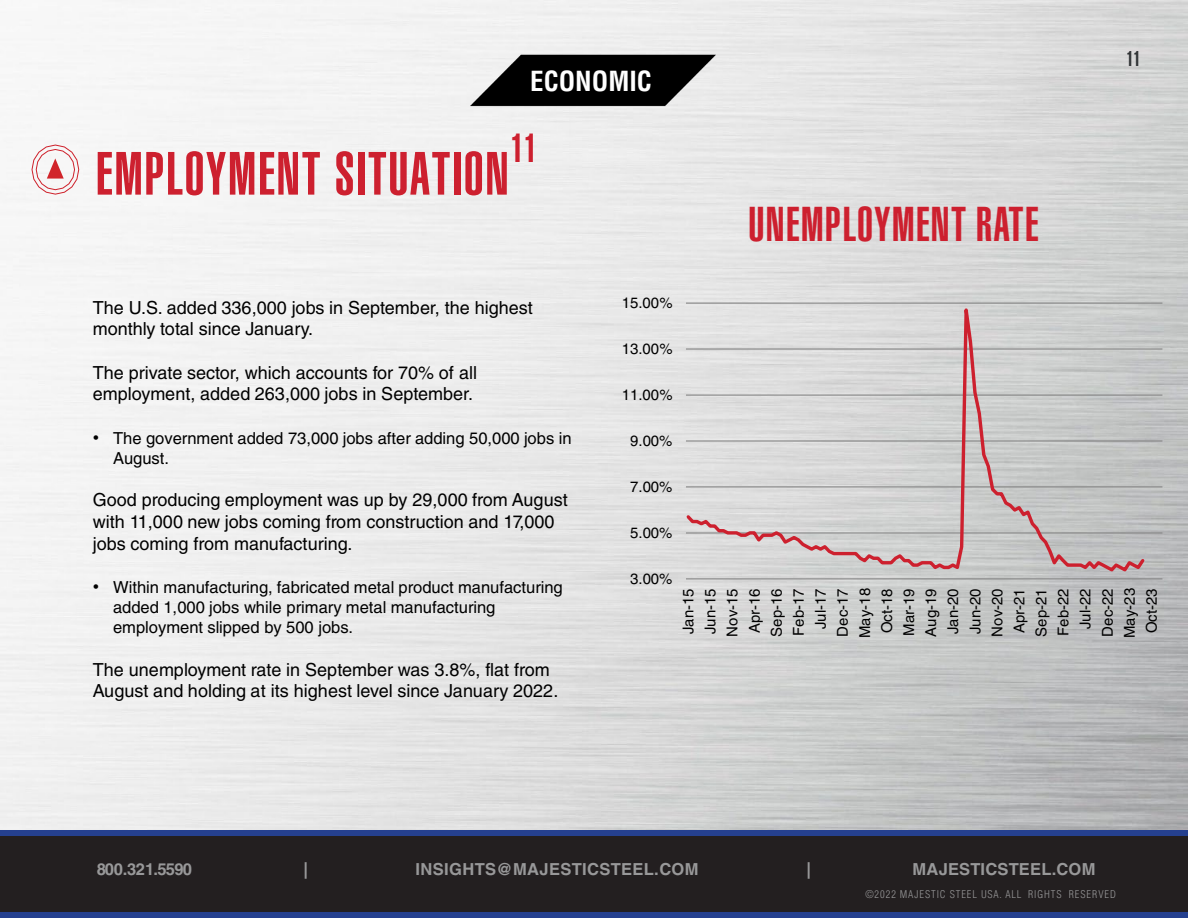
<style>
.page{position:relative;width:1188px;height:918px;background:#fff}
.page>*{position:absolute;margin:0;border:0;box-sizing:border-box;transform-origin:0 0}
.t1{font:60px "Helvetica LT Std Ultra Comp";letter-spacing:.025em;color:#cd202f}
.t2{font:48px "Helvetica LT Std Ultra Comp";letter-spacing:.03em;color:#cd202f}
.t3{font:39.9px "Helvetica LT Std Ultra Comp";color:#cd202f}
.t4{font:700 condensed 27px "Helvetica LT Std";color:#fff}
.t5{font:21px "Helvetica LT Std Ultra Comp";color:#303335}
.t6{font:18px/21.6px "Helvetica LT Std";letter-spacing:.005em;color:#000}
.t7{font:16.5px/20px "Helvetica LT Std";color:#000}
.t8{font:700 16.5px "Helvetica LT Std";letter-spacing:.015em;color:#989899}
.t9{font:700 16.5px "Helvetica LT Std";letter-spacing:-.045em;color:#989899}
.t10{font:15px "Helvetica LT Std";color:#000}
.t11{font:300 condensed 10.5px "Helvetica LT Std";letter-spacing:.09em;color:#989899}
.s1{font-family:"Arial";font-size:18px}
</style>
<div class="page">
<img style="left:469px;top:26px;width:250px;height:106px">
<div style="left:0;top:833px;width:1188px;height:82px;background:#231f20"></div>
<div style="left:0;top:912px;width:1188px;height:6px;background:#25408f"></div>
<div style="left:0;top:830px;width:1188px;height:6px;background:#25408f"></div>
<svg style="left:31px;top:144px;width:49px;height:51px"></svg>
<hr style="left:686px;top:532px;width:476px;height:2px;background:#868686">
<hr style="left:686px;top:486px;width:476px;height:1px;background:#868686">
<hr style="left:686px;top:440px;width:476px;height:2px;background:#868686">
<hr style="left:686px;top:395px;width:476px;height:1px;background:#868686">
<hr style="left:686px;top:348px;width:476px;height:2px;background:#868686">
<hr style="left:686px;top:303px;width:476px;height:1px;background:#868686">
<hr style="left:686px;top:578px;width:476px;height:1px;background:#868686">
<svg style="left:686px;top:303px;width:461px;height:271px;background:#d0cccc"></svg>
<p class="t4" style="left:530px;top:64px;width:123px">ECONOMIC</p>
<p class="t3" style="left:511px;top:125px;width:28px">11</p>
<p class="t1" style="left:96px;top:139px;width:414px">EMPLOYMENT SITUATION</p>
<p class="t2" style="left:748px;top:196px;width:291px">UNEMPLOYMENT RATE</p>
<p class="t5" style="left:1126px;top:47px;width:16px">11</p>
<p class="t6" style="left:93px;top:297px;width:442px">The U.S. added 336,000 jobs in September, the highest monthly total since January.</p>
<p class="t6" style="left:93px;top:361px;width:386px">The private sector, which accounts for 70% of all employment, added 263,000 jobs in September.</p>
<p class="t7" style="left:113px;top:428px;width:460px;text-indent:-20px"><span class="s1">•</span> The government added 73,000 jobs after adding 50,000 jobs in<br>August.</p>
<p class="t6" style="left:93px;top:489px;width:476px">Good producing employment was up by 29,000 from August with 11,000 new jobs coming from construction and 17,000 jobs coming from manufacturing.</p>
<p class="t7" style="left:113px;top:577px;width:451px;text-indent:-20px"><span class="s1">•</span> Within manufacturing, fabricated metal product manufacturing added 1,000 jobs while primary metal manufacturing employment slipped by 500 jobs.</p>
<p class="t6" style="left:93px;top:658px;width:467px">The unemployment rate in September was 3.8%, flat from<br>August and holding at its highest level since January 2022.</p>
<p class="t10" style="left:622px;top:294px;width:52px">15.00%</p>
<p class="t10" style="left:622px;top:340px;width:52px">13.00%</p>
<p class="t10" style="left:622px;top:386px;width:52px">11.00%</p>
<p class="t10" style="left:630px;top:432px;width:44px">9.00%</p>
<p class="t10" style="left:630px;top:478px;width:44px">7.00%</p>
<p class="t10" style="left:630px;top:524px;width:44px">5.00%</p>
<p class="t10" style="left:630px;top:570px;width:44px">3.00%</p>
<p class="t10" style="left:680px;top:634px;width:47px;rotate:-90deg">Jan-15</p>
<p class="t10" style="left:702px;top:634px;width:47px;rotate:-90deg">Jun-15</p>
<p class="t10" style="left:724px;top:637px;width:50px;rotate:-90deg">Nov-15</p>
<p class="t10" style="left:746px;top:633px;width:47px;rotate:-90deg">Apr-16</p>
<p class="t10" style="left:768px;top:637px;width:50px;rotate:-90deg">Sep-16</p>
<p class="t10" style="left:790px;top:636px;width:49px;rotate:-90deg">Feb-17</p>
<p class="t10" style="left:812px;top:629px;width:42px;rotate:-90deg">Jul-17</p>
<p class="t10" style="left:834px;top:637px;width:50px;rotate:-90deg">Dec-17</p>
<p class="t10" style="left:856px;top:638px;width:52px;rotate:-90deg">May-18</p>
<p class="t10" style="left:878px;top:633px;width:47px;rotate:-90deg">Oct-18</p>
<p class="t10" style="left:900px;top:636px;width:49px;rotate:-90deg">Mar-19</p>
<p class="t10" style="left:922px;top:637px;width:50px;rotate:-90deg">Aug-19</p>
<p class="t10" style="left:944px;top:634px;width:47px;rotate:-90deg">Jan-20</p>
<p class="t10" style="left:966px;top:634px;width:47px;rotate:-90deg">Jun-20</p>
<p class="t10" style="left:988px;top:637px;width:50px;rotate:-90deg">Nov-20</p>
<p class="t10" style="left:1010px;top:633px;width:47px;rotate:-90deg">Apr-21</p>
<p class="t10" style="left:1033px;top:637px;width:50px;rotate:-90deg">Sep-21</p>
<p class="t10" style="left:1055px;top:636px;width:49px;rotate:-90deg">Feb-22</p>
<p class="t10" style="left:1077px;top:629px;width:42px;rotate:-90deg">Jul-22</p>
<p class="t10" style="left:1099px;top:637px;width:50px;rotate:-90deg">Dec-22</p>
<p class="t10" style="left:1121px;top:638px;width:52px;rotate:-90deg">May-23</p>
<p class="t10" style="left:1143px;top:633px;width:47px;rotate:-90deg">Oct-23</p>
<p class="t9" style="left:97px;top:859px;width:97px">800.321.5590</p>
<p class="t8" style="left:303px;top:859px;width:6px">|</p>
<p class="t8" style="left:415px;top:859px;width:285px">INSIGHTS@MAJESTICSTEEL.COM</p>
<p class="t8" style="left:807px;top:859px;width:6px">|</p>
<p class="t8" style="left:913px;top:859px;width:184px">MAJESTICSTEEL.COM</p>
<p class="t11" style="left:865px;top:888px;width:252px">©2022 MAJESTIC STEEL USA. ALL RIGHTS RESERVED</p>
</div>
